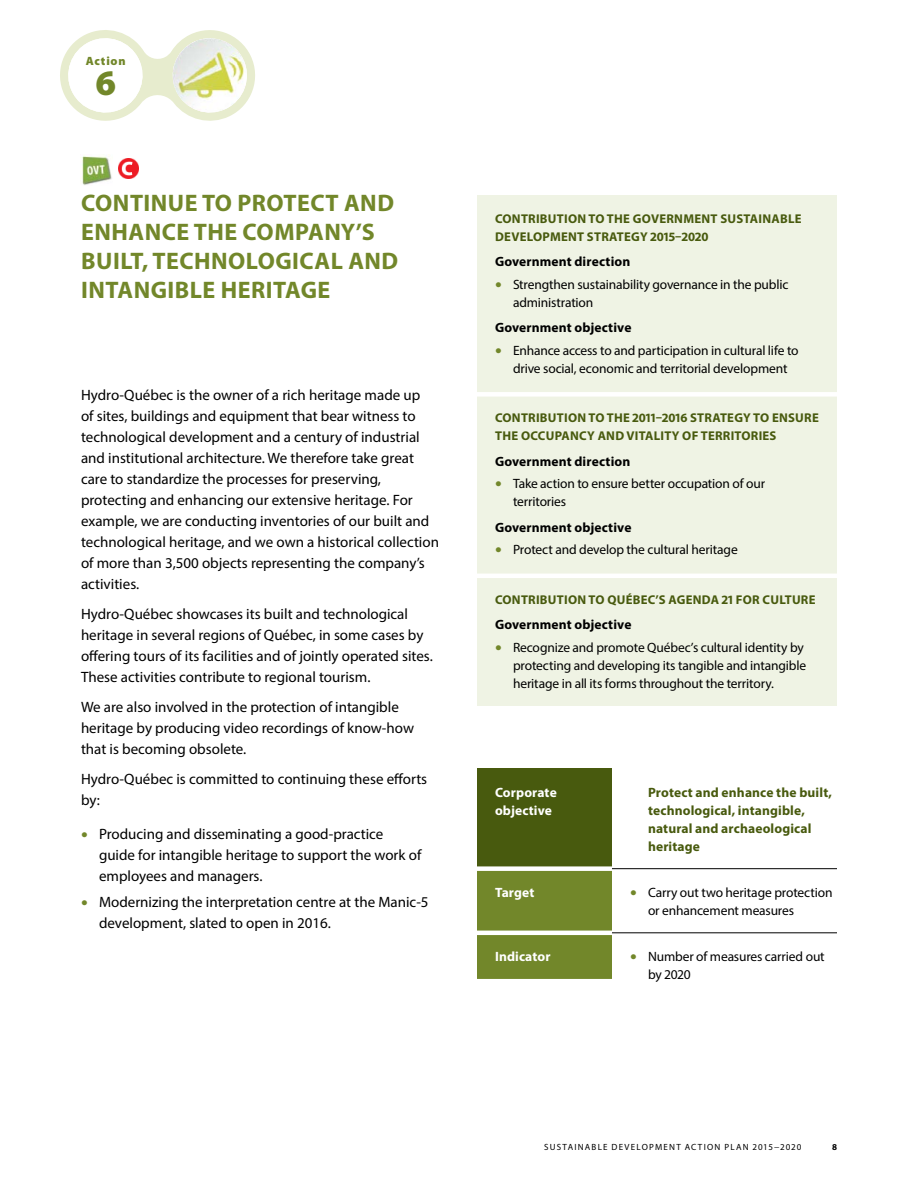
<style>
.page{position:relative;width:918px;height:1188px;background:#fff}
.page>*{position:absolute;margin:0;border:0;box-sizing:border-box;transform-origin:0 0}
.TEXT___H1_Action{font:900 36px "Myriad Pro";color:#72872a}
.TEXT___H1{font:700 24px/28.8px "Myriad Pro";letter-spacing:.02em;color:#72872a}
.TEXT___texte_courant{font:15px/21px "Myriad Pro";color:#000}
.t1{font:13.5px/18px "Myriad Pro";letter-spacing:-.01em;color:#000}
.ENCADRÉ___Texte_gras{font:700 13.5px "Myriad Pro";letter-spacing:.01em;color:#000}
.TABLEAU_1___Objectif{font:700 13.5px/18px "Myriad Pro";letter-spacing:.01em;color:#485a0e}
.TABLEAU_1___gras_ren{font:700 13.5px/18px "Myriad Pro";letter-spacing:.01em;color:#fff}
.ENCADRÉ___H2___filet{font:700 12.75px/18px "Myriad Pro";letter-spacing:.02em;color:#485a0e}
.ENCADRÉ___H2{font:700 12.75px/18px "Myriad Pro";letter-spacing:.02em;color:#485a0e}
.TEXT___H1_Action-2{font:900 12px "Myriad Pro";letter-spacing:.065em;color:#72872a}
.t2{font:9px "Myriad Pro";letter-spacing:.135em;color:#000}
.t3{font:700 9px "Myriad Pro";color:#000}
.s1{font-size:24px;color:#72872a}
</style>
<div class="page">
<svg style="left:60px;top:30px;width:195px;height:91px"></svg>
<img style="left:81px;top:154px;width:31px;height:31px">
<img style="left:118px;top:159px;width:20px;height:19px">
<div style="left:477px;top:195px;width:360px;height:511px;background:#eff3e4"></div>
<div style="left:477px;top:392px;width:360px;height:5px;background:#fff"></div>
<hr style="left:477px;top:574px;width:360px;height:4px;background:#fff">
<div style="left:477px;top:769px;width:135px;height:100px;background:#485a0e"></div>
<div style="left:477px;top:871px;width:135px;height:108px;background:#72872a"></div>
<div style="left:477px;top:866px;width:135px;height:5px;background:#fff"></div>
<hr style="left:477px;top:931px;width:135px;height:4px;background:#fff">
<hr style="left:612px;top:868px;width:225px;height:1px;background:#000">
<hr style="left:612px;top:933px;width:225px;height:1px;background:#000">
<h1 class="TEXT___H1_Action-2" style="left:86px;top:54px;width:41px">Action</h1>
<h1 class="TEXT___H1_Action" style="left:95px;top:62px;width:22px">6</h1>
<h1 class="TEXT___H1" style="left:81px;top:188px;width:319px">CONTINUE TO PROTECT AND<br>ENHANCE THE COMPANY’S<br>BUILT, TECHNOLOGICAL AND<br>INTANGIBLE HERITAGE</h1>
<p class="TEXT___texte_courant" style="left:81px;top:384px;width:360px">Hydro-Québec is the owner of a rich heritage made up<br>of sites, buildings and equipment that bear witness to technological development and a century of industrial and institutional architecture. We therefore take great care to standardize the processes for preserving, protecting and enhancing our extensive heritage. For example, we are conducting inventories of our built and technological heritage, and we own a historical collection of more than 3,500 objects representing the company’s activities.</p>
<p class="TEXT___texte_courant" style="left:81px;top:603px;width:353px">Hydro-Québec showcases its built and technological heritage in several regions of Québec, in some cases by offering tours of its facilities and of jointly operated sites.<br>These activities contribute to regional tourism.</p>
<p class="TEXT___texte_courant" style="left:81px;top:696px;width:335px">We are also involved in the protection of intangible heritage by producing video recordings of know-how that is becoming obsolete.</p>
<p class="TEXT___texte_courant" style="left:81px;top:768px;width:348px">Hydro-Québec is committed to continuing these efforts by:</p>
<p class="TEXT___texte_courant" style="left:99px;top:823px;width:324px;text-indent:-18px"><span class="s1">•</span> Producing and disseminating a good-practice guide for intangible heritage to support the work of employees and managers.</p>
<p class="TEXT___texte_courant" style="left:99px;top:891px;width:331px;text-indent:-18px"><span class="s1">•</span> Modernizing the interpretation centre at the Manic-5 development, slated to open in 2016.</p>
<h2 class="ENCADRÉ___H2" style="left:495px;top:209px;width:308px">CONTRIBUTION TO THE GOVERNMENT SUSTAINABLE<br>DEVELOPMENT STRATEGY 2015–2020</h2>
<p class="ENCADRÉ___Texte_gras" style="left:495px;top:253px;width:137px">Government direction</p>
<p class="t1" style="left:513px;top:275px;width:277px;text-indent:-18px"><span class="s1">•</span> Strengthen sustainability governance in the public administration</p>
<p class="ENCADRÉ___Texte_gras" style="left:495px;top:319px;width:138px">Government objective</p>
<p class="t1" style="left:495px;top:341px;width:305px;text-align:center"><span class="s1">•</span> Enhance access to and participation in cultural life to drive social, economic and territorial development</p>
<p class="ENCADRÉ___H2___filet" style="left:495px;top:408px;width:325px">CONTRIBUTION TO THE 2011–2016 STRATEGY TO ENSURE<br>THE OCCUPANCY AND VITALITY OF TERRITORIES</p>
<p class="ENCADRÉ___Texte_gras" style="left:495px;top:452px;width:137px">Government direction</p>
<p class="t1" style="left:513px;top:474px;width:254px;text-indent:-18px"><span class="s1">•</span> Take action to ensure better occupation of our territories</p>
<p class="ENCADRÉ___Texte_gras" style="left:495px;top:518px;width:138px">Government objective</p>
<p class="t1" style="left:495px;top:540px;width:244px"><span class="s1">•</span> Protect and develop the cultural heritage</p>
<p class="ENCADRÉ___H2___filet" style="left:495px;top:590px;width:322px">CONTRIBUTION TO QUÉBEC’S AGENDA 21 FOR CULTURE</p>
<p class="ENCADRÉ___Texte_gras" style="left:495px;top:616px;width:138px">Government objective</p>
<p class="t1" style="left:513px;top:638px;width:295px;text-indent:-18px"><span class="s1">•</span> Recognize and promote Québec’s cultural identity by protecting and developing its tangible and intangible heritage in all its forms throughout the territory.</p>
<p class="TABLEAU_1___gras_ren" style="left:495px;top:783px;width:63px">Corporate objective</p>
<p class="TABLEAU_1___Objectif" style="left:648px;top:783px;width:186px">Protect and enhance the built, technological, intangible, natural and archaeological heritage</p>
<p class="TABLEAU_1___gras_ren" style="left:495px;top:883px;width:41px">Target</p>
<p class="t1" style="left:648px;top:883px;width:186px;text-indent:-18px"><span class="s1">•</span> Carry out two heritage protection or enhancement measures</p>
<p class="TABLEAU_1___gras_ren" style="left:495px;top:947px;width:57px">Indicator</p>
<p class="t1" style="left:648px;top:947px;width:178px;text-indent:-18px"><span class="s1">•</span> Number of measures carried out by 2020</p>
<p class="t2" style="left:544px;top:1141px;width:259px">SUSTAINABLE DEVELOPMENT ACTION PLAN 2015−2020</p>
<p class="t3" style="left:832px;top:1141px;width:6px">8</p>
</div>
